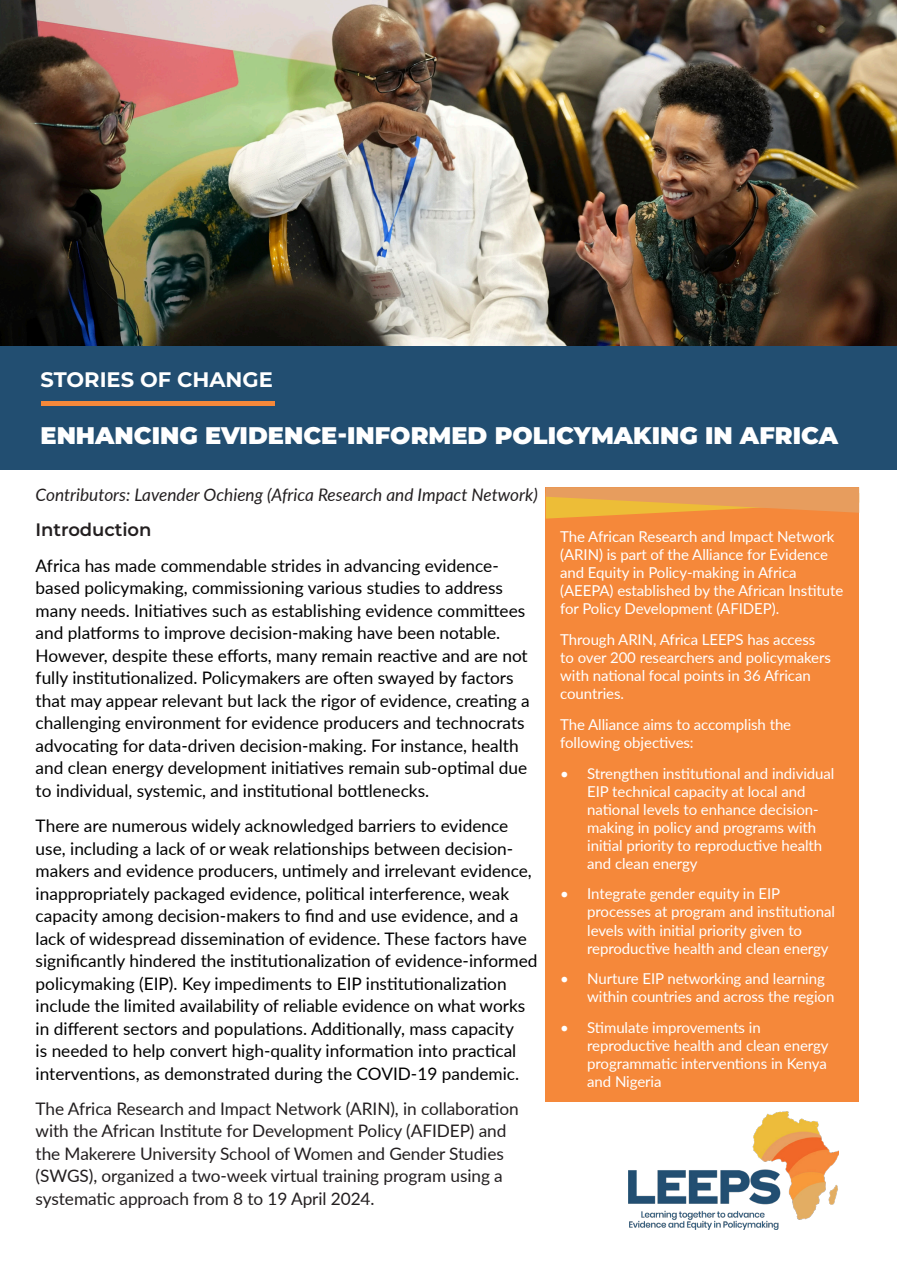
<style>
.page{position:relative;width:897px;height:1264px;background:#fff}
.page>*{position:absolute;margin:0;border:0;box-sizing:border-box;transform-origin:0 0}
.t1{font:900 24px "Montserrat";color:#fff}
.t2{font:700 21px "Montserrat";color:#fff}
.t3{font:600 18px "Montserrat";letter-spacing:-.005em;color:#231f20}
.t4{font:17.25px/22.5px "Lato";color:#000001}
.t5{font:17.25px/22.5px "Lato";letter-spacing:-.005em;color:#231f20}
.t6{font:italic 17.25px "Lato";color:#231f20}
.t7{font:15px/18px "Lato";letter-spacing:-.005em;color:#fff}
</style>
<div class="page">
<div style="left:545px;top:487px;width:314px;height:615px;background:#f5883a"></div>
<img style="left:0;top:0;width:896px;height:347px">
<div style="left:0;top:347px;width:896px;height:123px;background:#224e71"></div>
<img style="left:628px;top:1111px;width:210px;height:118px">
<svg style="left:545px;top:487px;width:314px;height:31px"></svg>
<div style="left:40px;top:401px;width:234px;height:5px;background:#f5883a"></div>
<p class="t2" style="left:40px;top:365px;width:234px">STORIES OF CHANGE</p>
<p class="t1" style="left:40px;top:418px;width:799px">ENHANCING EVIDENCE-INFORMED POLICYMAKING IN AFRICA</p>
<p class="t6" style="left:36px;top:482px;width:503px">Contributors: Lavender Ochieng (Africa Research and Impact Network)</p>
<p class="t3" style="left:36px;top:517px;width:117px">Introduction</p>
<p class="t4" style="left:36px;top:553px;width:495px">Africa has made commendable strides in advancing evidence&shy;based policymaking, commissioning various studies to address many needs. Initiatives such as establishing evidence committees and platforms to improve decision-making have been notable.<br>However, despite these efforts, many remain reactive and are not fully institutionalized. Policymakers are often swayed by factors that may appear relevant but lack the rigor of evidence, creating a challenging environment for evidence producers and technocrats advocating for data-driven decision-making. For instance, health and clean energy development initiatives remain sub-optimal due to individual, systemic, and institutional bottlenecks.</p>
<p class="t4" style="left:36px;top:813px;width:503px">There are numerous widely acknowledged barriers to evidence use, including a lack of or weak relationships between decision&shy;makers and evidence producers, untimely and irrelevant evidence, inappropriately packaged evidence, political interference, weak capacity among decision-makers to find and use evidence, and a lack of widespread dissemination of evidence. These factors have significantly hindered the institutionalization of evidence-informed policymaking (EIP). Key impediments to EIP institutionalization include the limited availability of reliable evidence on what works in different sectors and populations. Additionally, mass capacity<br>is needed to help convert high-quality information into practical interventions, as demonstrated during the COVID-19 pandemic.</p>
<p class="t5" style="left:36px;top:1096px;width:484px">The Africa Research and Impact Network (ARIN), in collaboration with the African Institute for Development Policy (AFIDEP) and the Makerere University School of Women and Gender Studies (SWGS), organized a two-week virtual training program using a systematic approach from 8 to 19 April 2024.</p>
<p class="t7" style="left:560px;top:527px;width:284px">The African Research and Impact Network (ARIN) is part of the Alliance for Evidence and Equity in Policy-making in Africa (AEEPA) established by the African Institute for Policy Development (AFIDEP).</p>
<p class="t7" style="left:560px;top:630px;width:272px">Through ARIN, Africa LEEPS has access to over 200 researchers and policymakers with national focal points in 36 African countries.</p>
<p class="t7" style="left:560px;top:715px;width:232px">The Alliance aims to accomplish the following objectives:</p>
<p class="t7" style="left:587px;top:763px;width:249px;text-indent:-27px">• Strengthen institutional and individual EIP technical capacity at local and national levels to enhance decision&shy;making in policy and programs with initial priority to reproductive health and clean energy</p>
<p class="t7" style="left:587px;top:884px;width:249px;text-indent:-27px">• Integrate gender equity in EIP processes at program and institutional levels with initial priority given to reproductive health and clean energy</p>
<p class="t7" style="left:587px;top:969px;width:248px;text-indent:-27px">• Nurture EIP networking and learning within countries and across the region</p>
<p class="t7" style="left:587px;top:1018px;width:243px;text-indent:-27px">• Stimulate improvements in reproductive health and clean energy programmatic interventions in Kenya and Nigeria</p>
</div>
